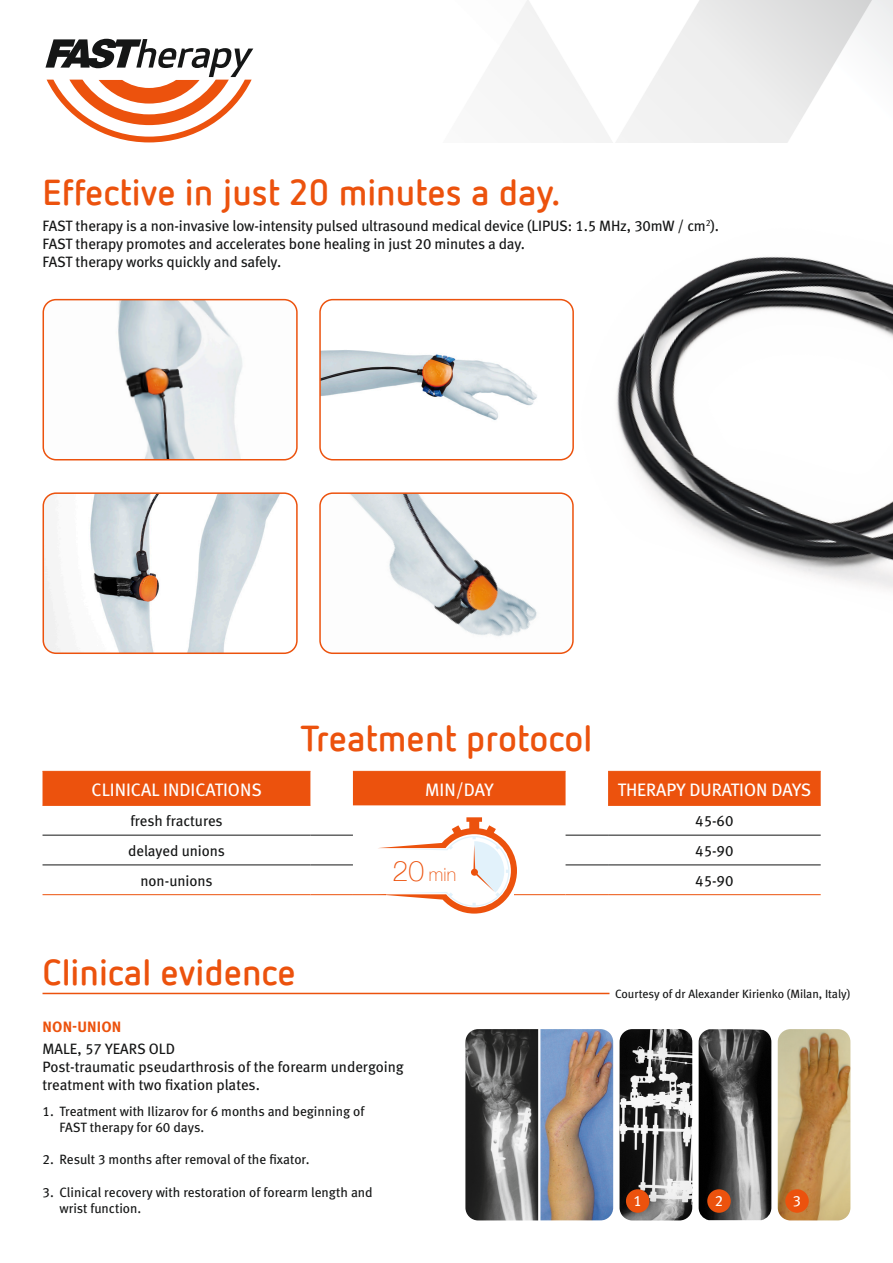
<style>
.page{position:relative;width:893px;height:1263px;background:#fff}
.page>*{position:absolute;margin:0;border:0;box-sizing:border-box;transform-origin:0 0}
.t1{font:700 36px "Netto Web W03";color:#ec520d}
.t2{font:100 18.15px "Helvetica Neue";color:#ec520d}
.t3{font:18px "Meta Book LF";color:#fff}
.t4{font:15px/18px "Meta Book LF";letter-spacing:-.01em;color:#151616}
.t5{font:700 15px "Meta Pro";letter-spacing:.01em;color:#ec520d}
.t6{font:15px "Meta Book LF";color:#fff}
.t7{font:13.5px/16.2px "Meta Book LF";color:#151616}
.t8{font:12px "Meta Book LF";color:#151616}
.s1{font-size:28.35px}
</style>
<div class="page">
<img style="left:541px;top:142px;width:352px;height:447px">
<img style="left:43px;top:300px;width:254px;height:160px">
<div style="left:43px;top:299px;width:255px;height:161px;border:2px solid #ec520d;border-radius:13px"></div>
<img style="left:320px;top:300px;width:253px;height:160px">
<div style="left:319px;top:299px;width:255px;height:161px;border:2px solid #ec520d;border-radius:13px"></div>
<img style="left:322px;top:493px;width:251px;height:158px">
<div style="left:319px;top:492px;width:255px;height:162px;border:2px solid #ec520d;border-radius:13px"></div>
<img style="left:620px;top:1029px;width:72px;height:191px">
<img style="left:699px;top:1029px;width:72px;height:191px">
<img style="left:778px;top:1029px;width:72px;height:191px">
<div style="left:626px;top:1189px;width:23px;height:24px;background:#ec520d;border-radius:50%"></div>
<div style="left:707px;top:1189px;width:24px;height:24px;background:#ec520d;border-radius:50%"></div>
<div style="left:785px;top:1189px;width:24px;height:24px;background:#ec520d;border-radius:50%"></div>
<img style="left:465px;top:1029px;width:73px;height:191px">
<img style="left:540px;top:1029px;width:73px;height:191px">
<img style="left:43px;top:495px;width:252px;height:158px">
<div style="left:43px;top:492px;width:255px;height:162px;border:2px solid #ec520d;border-radius:13px"></div>
<svg style="left:43px;top:771px;width:778px;height:34px;background:#ee6528"></svg>
<hr style="left:43px;top:835px;width:267px;height:1px;background:#151616">
<hr style="left:310px;top:835px;width:43px;height:1px;background:#151616">
<hr style="left:566px;top:835px;width:42px;height:1px;background:#151616">
<hr style="left:608px;top:835px;width:213px;height:1px;background:#151616">
<hr style="left:43px;top:864px;width:267px;height:1px;background:#151616">
<hr style="left:310px;top:864px;width:43px;height:1px;background:#151616">
<hr style="left:566px;top:864px;width:42px;height:1px;background:#151616">
<hr style="left:608px;top:864px;width:213px;height:1px;background:#151616">
<hr style="left:43px;top:771px;width:267px;height:1px;background:#ec520d">
<hr style="left:353px;top:771px;width:213px;height:1px;background:#ec520d">
<hr style="left:608px;top:771px;width:213px;height:1px;background:#ec520d">
<hr style="left:43px;top:805px;width:267px;height:1px;background:#ec520d">
<hr style="left:608px;top:805px;width:213px;height:1px;background:#ec520d">
<hr style="left:43px;top:894px;width:267px;height:1px;background:#ec520d">
<hr style="left:310px;top:894px;width:43px;height:1px;background:#ec520d">
<hr style="left:353px;top:894px;width:213px;height:1px;background:#ec520d">
<hr style="left:566px;top:894px;width:42px;height:1px;background:#ec520d">
<hr style="left:608px;top:894px;width:213px;height:1px;background:#ec520d">
<svg style="left:377px;top:817px;width:140px;height:96px"></svg>
<div style="left:471px;top:869px;width:7px;height:7px;background:#ec520d;border-radius:50%"></div>
<hr style="left:43px;top:993px;width:566px;height:1px;background:#ec520d">
<svg style="left:45px;top:39px;width:208px;height:103px"></svg>
<h1 class="t1" style="left:43px;top:170px;width:520px">Effective in just 20 minutes a day.</h1>
<p class="t4" style="left:43px;top:216px;width:678px">FAST therapy is a non-invasive low-intensity pulsed ultrasound medical device (LIPUS: 1.5 MHz, 30mW / cm<sup>2</sup>).<br>FAST therapy promotes and accelerates bone healing in just 20 minutes a day.<br>FAST therapy works quickly and safely.</p>
<h1 class="t1" style="left:301px;top:715px;width:293px">Treatment protocol</h1>
<p class="t3" style="left:91px;top:778px;width:172px">CLINICAL INDICATIONS</p>
<p class="t3" style="left:425px;top:778px;width:70px">MIN/DAY</p>
<p class="t3" style="left:618px;top:778px;width:195px">THERAPY DURATION DAYS</p>
<p class="t4" style="left:130px;top:812px;width:94px">fresh fractures</p>
<p class="t4" style="left:695px;top:812px;width:40px">45-60</p>
<p class="t4" style="left:128px;top:841px;width:98px">delayed unions</p>
<p class="t4" style="left:695px;top:841px;width:40px">45-90</p>
<p class="t4" style="left:140px;top:871px;width:74px">non-unions</p>
<p class="t4" style="left:695px;top:871px;width:40px">45-90</p>
<p class="t2" style="left:392px;top:860px;width:65px"><span class="s1">20</span> min</p>
<h1 class="t1" style="left:43px;top:950px;width:255px">Clinical evidence</h1>
<p class="t5" style="left:43px;top:1017px;width:80px">NON-UNION</p>
<p class="t4" style="left:43px;top:1040px;width:363px">MALE, 57 YEARS OLD<br>Post-traumatic pseudarthrosis of the forearm undergoing treatment with two fixation plates.</p>
<p class="t7" style="left:60px;top:1102px;width:306px;text-indent:-17px">1. Treatment with Ilizarov for 6 months and beginning of<br>FAST therapy for 60 days.</p>
<p class="t7" style="left:43px;top:1151px;width:269px">2. Result 3 months after removal of the fixator.</p>
<p class="t7" style="left:60px;top:1183px;width:315px;text-indent:-17px">3. Clinical recovery with restoration of forearm length and wrist function.</p>
<p class="t8" style="left:615px;top:986px;width:237px">Courtesy of dr Alexander Kirienko (Milan, Italy)</p>
<p class="t6" style="left:633px;top:1191px;width:10px">1</p>
<p class="t6" style="left:715px;top:1191px;width:10px">2</p>
<p class="t6" style="left:793px;top:1191px;width:10px">3</p>
</div>
